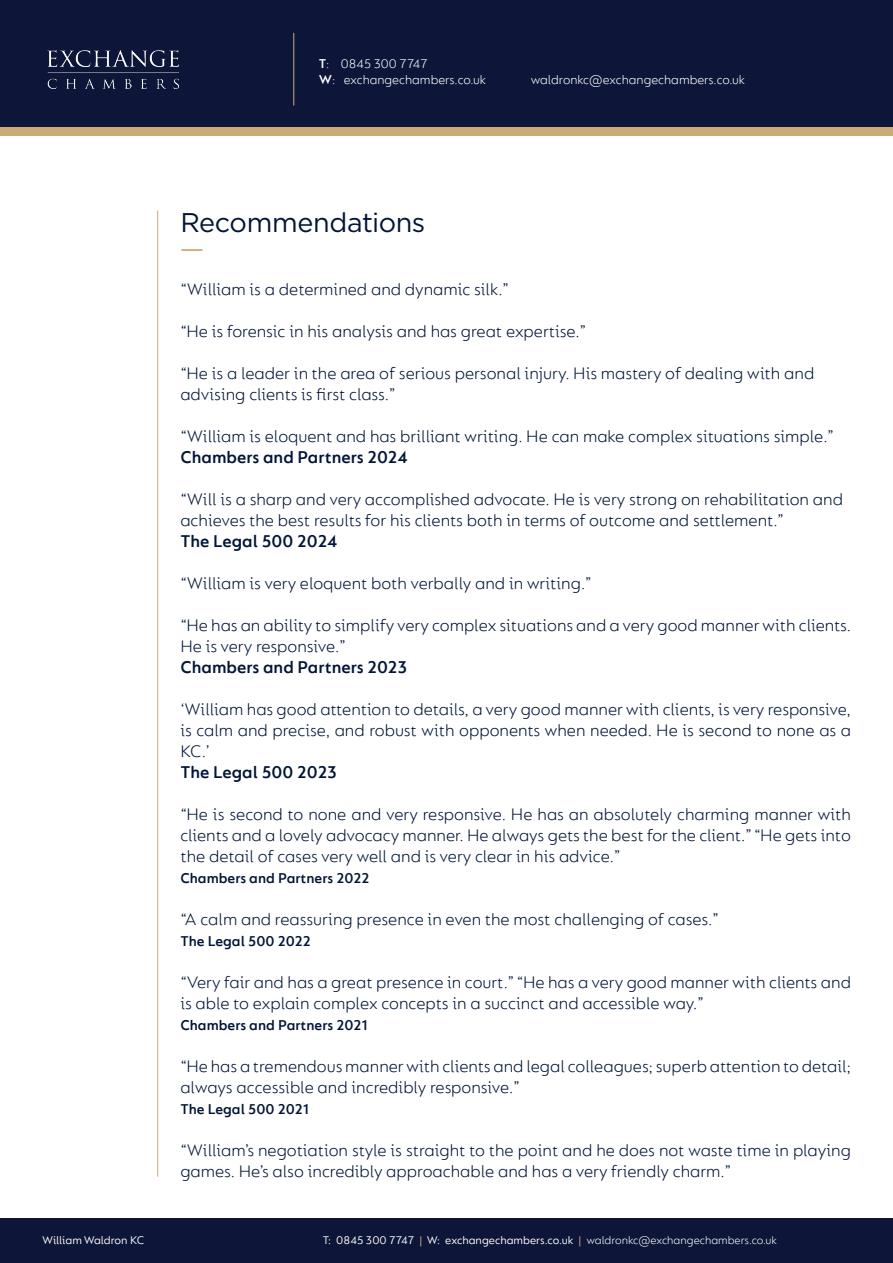
<style>
.page{position:relative;width:893px;height:1263px;background:#fff}
.page>*{position:absolute;margin:0;border:0;box-sizing:border-box;transform-origin:0 0}
.t1{font:27px "Gotham";letter-spacing:-.015em;color:#001537}
.t2{font:300 18px/21px "FS Lucas";color:#001537}
.t3{font:600 18px "FS Lucas";color:#001537}
.t4{font:600 15px "FS Lucas";color:#001537}
.t5{font:300 13.5px/16.2px "FS Lucas";color:#fff}
.t6{font:12px "FS Lucas";color:#fff}
.s1{font-weight:600}
.s2{color:#cbaa76}
.s3{font-weight:300}
</style>
<div class="page">
<div style="left:0;top:64px;width:893px;height:72px;background:#cbaa76"></div>
<div style="left:0;top:0;width:893px;height:127px;background:#0d1638"></div>
<div style="left:0;top:1219px;width:893px;height:44px;background:#0d1638"></div>
<img style="left:47px;top:50px;width:132px;height:39px">
<hr style="left:293px;top:33px;width:1px;height:73px;background:#cbaa76">
<hr style="left:157px;top:211px;width:1px;height:966px;background:#cbaa76">
<hr style="left:181px;top:249px;width:21px;height:2px;background:#cbaa76">
<p class="t5" style="left:319px;top:55px;width:169px"><span class="s1">T</span>: 0845 300 7747<br><span class="s1">W</span>: exchangechambers.co.uk</p>
<p class="t5" style="left:531px;top:71px;width:216px">waldronkc@exchangechambers.co.uk</p>
<p class="t6" style="left:42px;top:1233px;width:104px">William Waldron KC</p>
<p class="t1" style="left:180px;top:205px;width:247px">Recommendations</p>
<p class="t2" style="left:180px;top:278px;width:330px">“William is a determined and dynamic silk.”</p>
<p class="t2" style="left:180px;top:320px;width:408px">“He is forensic in his analysis and has great expertise.”</p>
<p class="t2" style="left:180px;top:362px;width:635px">“He is a leader in the area of serious personal injury. His mastery of dealing with and advising clients is first class.”</p>
<p class="t2" style="left:180px;top:425px;width:655px">“William is eloquent and has brilliant writing. He can make complex situations simple.”</p>
<p class="t3" style="left:180px;top:446px;width:229px">Chambers and Partners 2024</p>
<p class="t2" style="left:180px;top:488px;width:664px">“Will is a sharp and very accomplished advocate. He is very strong on rehabilitation and achieves the best results for his clients both in terms of outcome and settlement.”</p>
<p class="t3" style="left:180px;top:530px;width:158px">The Legal 500 2024</p>
<p class="t2" style="left:180px;top:572px;width:413px">“William is very eloquent both verbally and in writing.”</p>
<p class="t2" style="left:180px;top:614px;width:672px">“He has an ability to simplify very complex situations and a very good manner with clients.<br>He is very responsive.”</p>
<p class="t3" style="left:180px;top:656px;width:229px">Chambers and Partners 2023</p>
<p class="t2" style="left:180px;top:698px;width:672px;text-align:justify">‘William has good attention to details, a very good manner with clients, is very responsive, is calm and precise, and robust with opponents when needed. He is second to none as a KC.’</p>
<p class="t3" style="left:180px;top:761px;width:158px">The Legal 500 2023</p>
<p class="t2" style="left:180px;top:803px;width:672px;text-align:justify">“He is second to none and very responsive. He has an absolutely charming manner with clients and a lovely advocacy manner. He always gets the best for the client.” “He gets into the detail of cases very well and is very clear in his advice.”</p>
<p class="t4" style="left:180px;top:869px;width:191px">Chambers and Partners 2022</p>
<p class="t2" style="left:180px;top:908px;width:540px">“A calm and reassuring presence in even the most challenging of cases.”</p>
<p class="t4" style="left:180px;top:932px;width:132px">The Legal 500 2022</p>
<p class="t2" style="left:180px;top:971px;width:672px">“Very fair and has a great presence in court.” “He has a very good manner with clients and is able to explain complex concepts in a succinct and accessible way.”</p>
<p class="t4" style="left:180px;top:1016px;width:189px">Chambers and Partners 2021</p>
<p class="t2" style="left:180px;top:1055px;width:672px">“He has a tremendous manner with clients and legal colleagues; superb attention to detail; always accessible and incredibly responsive.”</p>
<p class="t4" style="left:180px;top:1100px;width:131px">The Legal 500 2021</p>
<p class="t2" style="left:180px;top:1139px;width:672px">“William’s negotiation style is straight to the point and he does not waste time in playing games. He’s also incredibly approachable and has a very friendly charm.”</p>
<p class="t6" style="left:323px;top:1233px;width:456px">T: 0845 300 7747 <span class="s2">|</span> W: exchangechambers.co.uk <span class="s2">|</span> <span class="s3">waldronkc@exchangechambers.co.uk</span></p>
</div>
